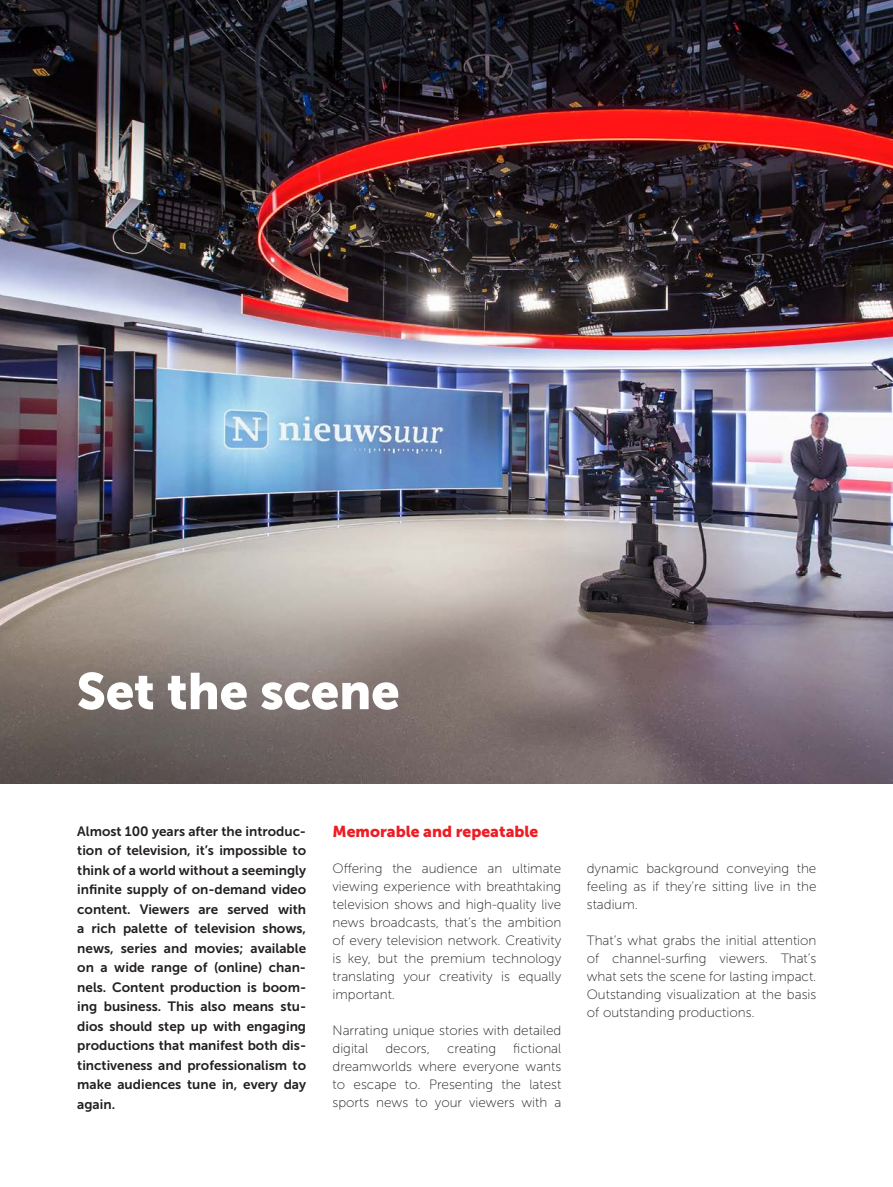
<style>
.page{position:relative;width:893px;height:1187px;background:#fff}
.page>*{position:absolute;margin:0;border:0;box-sizing:border-box;transform-origin:0 0}
.t1{font:51px "Museo Sans 900";letter-spacing:-.005em;color:#fff}
.t2{font:15.75px "Museo Sans 900";color:#ed1d24}
.t3{font:13.5px/18px "Museo Sans 100";color:#231f20;text-align:justify}
.t4{font:13.5px/19.5px "Museo Sans 700";color:#231f20;text-align:justify}
</style>
<div class="page">
<img style="left:0;top:0;width:893px;height:783px">
<h1 class="t1" style="left:77px;top:662px;width:325px">Set the scene</h1>
<p class="t4" style="left:77px;top:821px;width:230px">Almost 100 years after the introduc&shy;tion of television, it’s impossible to think of a world without a seemingly infinite supply of on-demand video content. Viewers are served with a rich palette of television shows, news, series and movies; available on a wide range of (online) chan&shy;nels. Content production is boom&shy;ing business. This also means stu&shy;dios should step up with engaging productions that manifest both dis&shy;tinctiveness and professionalism to make audiences tune in, every day again.</p>
<p class="t2" style="left:333px;top:822px;width:207px">Memorable and repeatable</p>
<p class="t3" style="left:333px;top:859px;width:230px">Offering the audience an ultimate viewing experience with breathtaking television shows and high-quality live news broadcasts, that’s the ambition of every television network. Creativity is key, but the premium technology translating your creativity is equally important.</p>
<p class="t3" style="left:333px;top:1021px;width:230px">Narrating unique stories with detailed digital</p>
<p class="t3" style="left:333px;top:1039px;width:230px;text-indent:181px">fictional dreamworlds where everyone wants to escape to. Presenting the latest sports news to your viewers with a</p>
<p class="t3" style="left:385px;top:1039px;width:46px">decors,</p>
<p class="t3" style="left:447px;top:1039px;width:51px">creating</p>
<p class="t3" style="left:587px;top:859px;width:231px">dynamic background conveying the feeling as if they’re sitting live in the stadium.</p>
<p class="t3" style="left:587px;top:931px;width:231px">That’s what grabs the initial attention of channel-surfing viewers. That’s what sets the scene for lasting impact.<br>Outstanding visualization at the basis of outstanding productions.</p>
</div>
